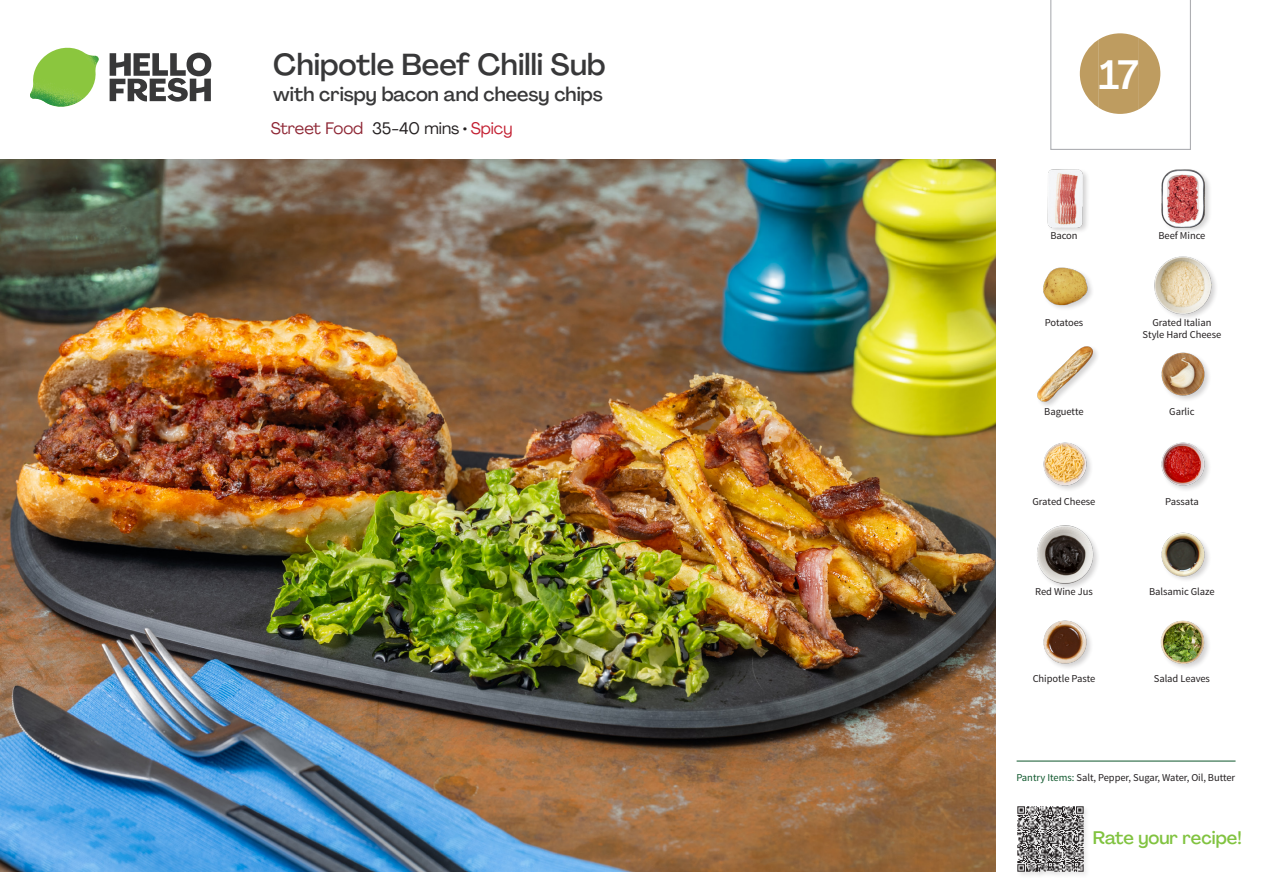
<style>
.page{position:relative;width:1263px;height:893px;background:#fff}
.page>*{position:absolute;margin:0;border:0;box-sizing:border-box;transform-origin:0 0}
._24_Recipe_Nr_Bag{font:500 40.5px "Agrandir";color:#fff}
._15_Titel_UK{font:500 30px "Agrandir";color:#383839}
._15_Titel_UK-2{font:500 19.5px "Agrandir";color:#383839}
.t1{font:500 18px "Agrandir";color:#81c340}
._02_Box_Type{font:16.5px "Agrandir";color:#8e2634}
._18_FRONT_ingredients_UK{font:10.5px/12px "Source Sans Pro";letter-spacing:-.005em;color:#231f20;text-align:center}
.t2{font:10.5px "Source Sans Variable";letter-spacing:-.005em;color:#231f20}
.s1{color:#231f20}
.s2{color:#c31f31}
.s3{font-family:"Source Sans Pro";color:#0e572c}
</style>
<div class="page">
<svg style="left:110px;top:53px;width:101px;height:49px"></svg>
<img style="left:30px;top:48px;width:69px;height:59px">
<img style="left:0;top:159px;width:995px;height:713px">
<hr style="left:1016px;top:761px;width:219px;height:1px;background:#0e572c">
<div style="left:1016px;top:805px;width:74px;height:74px;background:#fafafa"></div>
<img style="left:1017px;top:806px;width:69px;height:69px">
<div style="left:1161px;top:168px;width:52px;height:66px;background:#231f20;opacity:.2"></div>
<img style="left:1161px;top:170px;width:51px;height:57px">
<div style="left:1046px;top:168px;width:44px;height:66px;background:#231f20;opacity:.2"></div>
<img style="left:1046px;top:170px;width:44px;height:57px">
<div style="left:1154px;top:256px;width:65px;height:65px;background:#231f20;opacity:.2"></div>
<img style="left:1154px;top:257px;width:58px;height:57px">
<img style="left:1043px;top:267px;width:49px;height:42px">
<img style="left:1161px;top:352px;width:48px;height:48px">
<div style="left:1036px;top:345px;width:64px;height:64px;background:#231f20;opacity:.2"></div>
<img style="left:1036px;top:345px;width:58px;height:58px">
<img style="left:1161px;top:442px;width:48px;height:48px">
<img style="left:1043px;top:442px;width:48px;height:48px">
<img style="left:1161px;top:532px;width:48px;height:48px">
<div style="left:1036px;top:524px;width:64px;height:66px;background:#231f20;opacity:.2"></div>
<img style="left:1036px;top:526px;width:58px;height:57px">
<img style="left:1160px;top:620px;width:49px;height:48px">
<img style="left:1043px;top:620px;width:48px;height:48px">
<svg style="left:1050px;top:0;width:141px;height:150px"></svg>
<p class="_15_Titel_UK" style="left:273px;top:46px;width:334px">Chipotle Beef Chilli Sub</p>
<p class="_15_Titel_UK-2" style="left:273px;top:82px;width:331px">with crispy bacon and cheesy chips</p>
<p class="_02_Box_Type" style="left:271px;top:118px;width:243px">Street Food <span class="s1">35-40 mins •</span> <span class="s2">Spicy</span></p>
<p class="_24_Recipe_Nr_Bag" style="left:1099px;top:50px;width:42px">17</p>
<p class="_18_FRONT_ingredients_UK" style="left:1050px;top:230px;width:29px">Bacon</p>
<p class="_18_FRONT_ingredients_UK" style="left:1158px;top:230px;width:48px">Beef Mince</p>
<p class="_18_FRONT_ingredients_UK" style="left:1045px;top:317px;width:40px">Potatoes</p>
<p class="_18_FRONT_ingredients_UK" style="left:1142px;top:317px;width:80px">Grated Italian<br>Style Hard Cheese</p>
<p class="_18_FRONT_ingredients_UK" style="left:1044px;top:405px;width:41px">Baguette</p>
<p class="_18_FRONT_ingredients_UK" style="left:1169px;top:405px;width:27px">Garlic</p>
<p class="_18_FRONT_ingredients_UK" style="left:1032px;top:496px;width:64px">Grated Cheese</p>
<p class="_18_FRONT_ingredients_UK" style="left:1165px;top:496px;width:35px">Passata</p>
<p class="_18_FRONT_ingredients_UK" style="left:1035px;top:586px;width:59px">Red Wine Jus</p>
<p class="_18_FRONT_ingredients_UK" style="left:1149px;top:586px;width:67px">Balsamic Glaze</p>
<p class="_18_FRONT_ingredients_UK" style="left:1033px;top:672px;width:64px">Chipotle Paste</p>
<p class="_18_FRONT_ingredients_UK" style="left:1154px;top:672px;width:58px">Salad Leaves</p>
<p class="t2" style="left:1016px;top:771px;width:220px"><span class="s3">Pantry Items:</span> Salt, Pepper, Sugar, Water, Oil, Butter</p>
<h3 class="t1" style="left:1093px;top:827px;width:150px">Rate your recipe!</h3>
</div>
